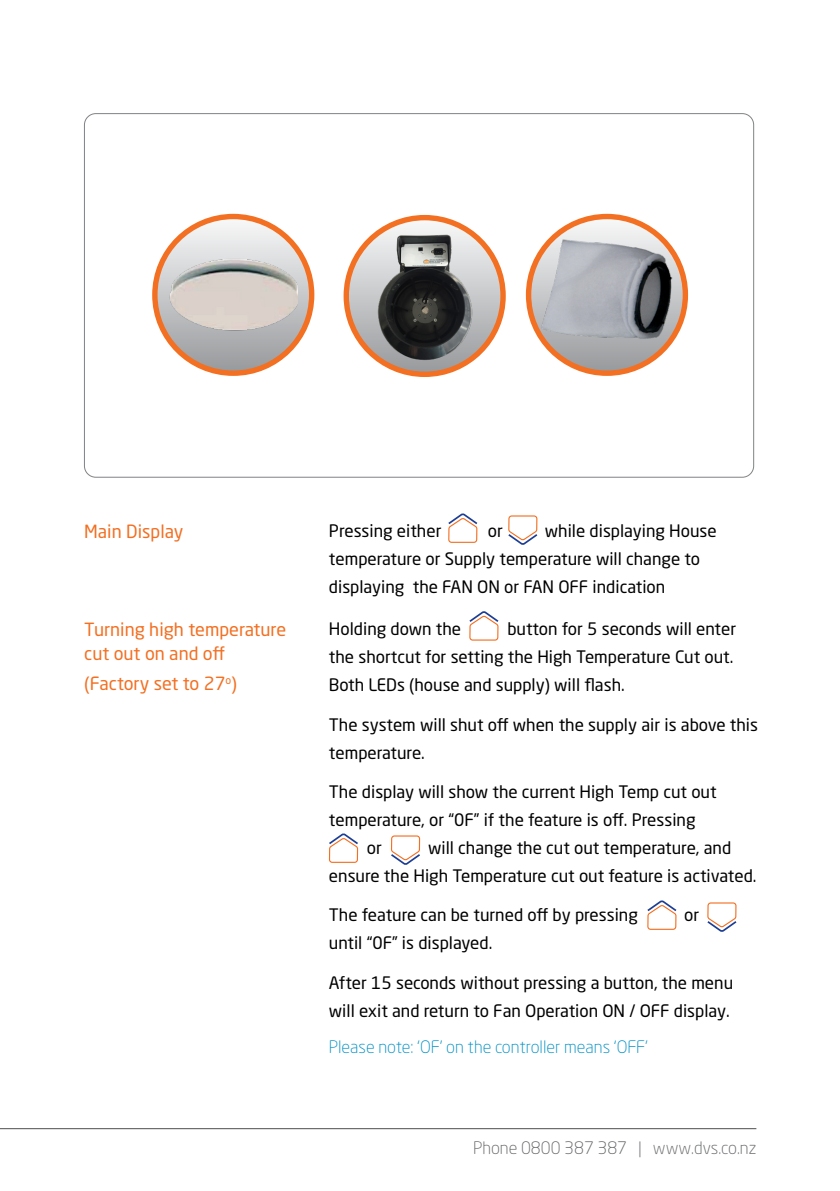
<style>
.page{position:relative;width:840px;height:1191px;background:#fff}
.page>*{position:absolute;margin:0;border:0;box-sizing:border-box;transform-origin:0 0}
.t1{font:18px/24px "Neo Sans Std";color:#f36f21}
.t2{font:17px/28px "Neo Sans Std";color:#000}
.t3{font:300 17px "Neo Sans Std";color:#0090c4}
.t4{font:300 17px "Neo Sans Std";color:#636466}
</style>
<div class="page">
<svg style="left:506px;top:476px;width:33px;height:69px"></svg>
<hr style="left:0;top:1128px;width:756px;height:1px;background:#4d4d4f">
<svg style="left:446px;top:348px;width:54px;height:293px"></svg>
<svg style="left:329px;top:833px;width:30px;height:30px"></svg>
<svg style="left:391px;top:835px;width:30px;height:30px"></svg>
<svg style="left:647px;top:900px;width:30px;height:30px"></svg>
<svg style="left:707px;top:902px;width:30px;height:30px"></svg>
<svg style="left:346px;top:218px;width:157px;height:156px;background:#cfbdb3"></svg>
<div style="left:343px;top:215px;width:162px;height:162px;border:5px solid #f36f21;border-radius:50%"></div>
<svg style="left:528px;top:216px;width:157px;height:157px"></svg>
<div style="left:525px;top:214px;width:162px;height:162px;border:5px solid #f36f21;border-radius:50%"></div>
<img style="left:537px;top:233px;width:139px;height:114px">
<svg style="left:155px;top:216px;width:156px;height:157px;background:#c9bcb5"></svg>
<div style="left:152px;top:214px;width:162px;height:162px;border:5px solid #f36f21;border-radius:50%"></div>
<img style="left:166px;top:251px;width:131px;height:80px">
<img style="left:371px;top:226px;width:107px;height:143px">
<p class="t1" style="left:84px;top:519px;width:101px">Main Display</p>
<p class="t1" style="left:84px;top:617px;width:203px">Turning high temperature cut out on and off</p>
<p class="t1" style="left:84px;top:670px;width:154px">(Factory set to 27<sup>o</sup>)</p>
<p class="t2" style="left:329px;top:516px;width:389px;text-indent:216px">while displaying House temperature or Supply temperature will change to displaying the FAN ON or FAN OFF indication</p>
<p class="t2" style="left:329px;top:516px;width:114px">Pressing either</p>
<p class="t2" style="left:487px;top:516px;width:17px">or</p>
<p class="t2" style="left:329px;top:614px;width:408px;text-indent:178px">button for 5 seconds will enter the shortcut for setting the High Temperature Cut out.<br>Both LEDs (house and supply) will flash.</p>
<p class="t2" style="left:329px;top:710px;width:430px">The system will shut off when the supply air is above this temperature.</p>
<p class="t2" style="left:329px;top:777px;width:389px">The display will show the current High Temp cut out</p>
<p class="t2" style="left:329px;top:805px;width:368px">temperature, or “0F” if the feature is off. Pressing</p>
<p class="t2" style="left:366px;top:833px;width:17px">or</p>
<p class="t2" style="left:329px;top:614px;width:134px">Holding down the</p>
<p class="t2" style="left:329px;top:833px;width:429px;text-indent:99px">will change the cut out temperature, and ensure the High Temperature cut out feature is activated.</p>
<p class="t2" style="left:329px;top:900px;width:310px">The feature can be turned off by pressing</p>
<p class="t2" style="left:683px;top:900px;width:17px">or</p>
<p class="t2" style="left:329px;top:928px;width:165px">until “0F” is displayed.</p>
<p class="t2" style="left:329px;top:968px;width:405px">After 15 seconds without pressing a button, the menu will exit and return to Fan Operation ON / OFF display.</p>
<p class="t3" style="left:329px;top:1037px;width:320px">Please note: ‘OF’ on the controller means ‘OFF’</p>
<p class="t4" style="left:473px;top:1138px;width:284px">Phone 0800 387 387 | www.dvs.co.nz</p>
</div>
